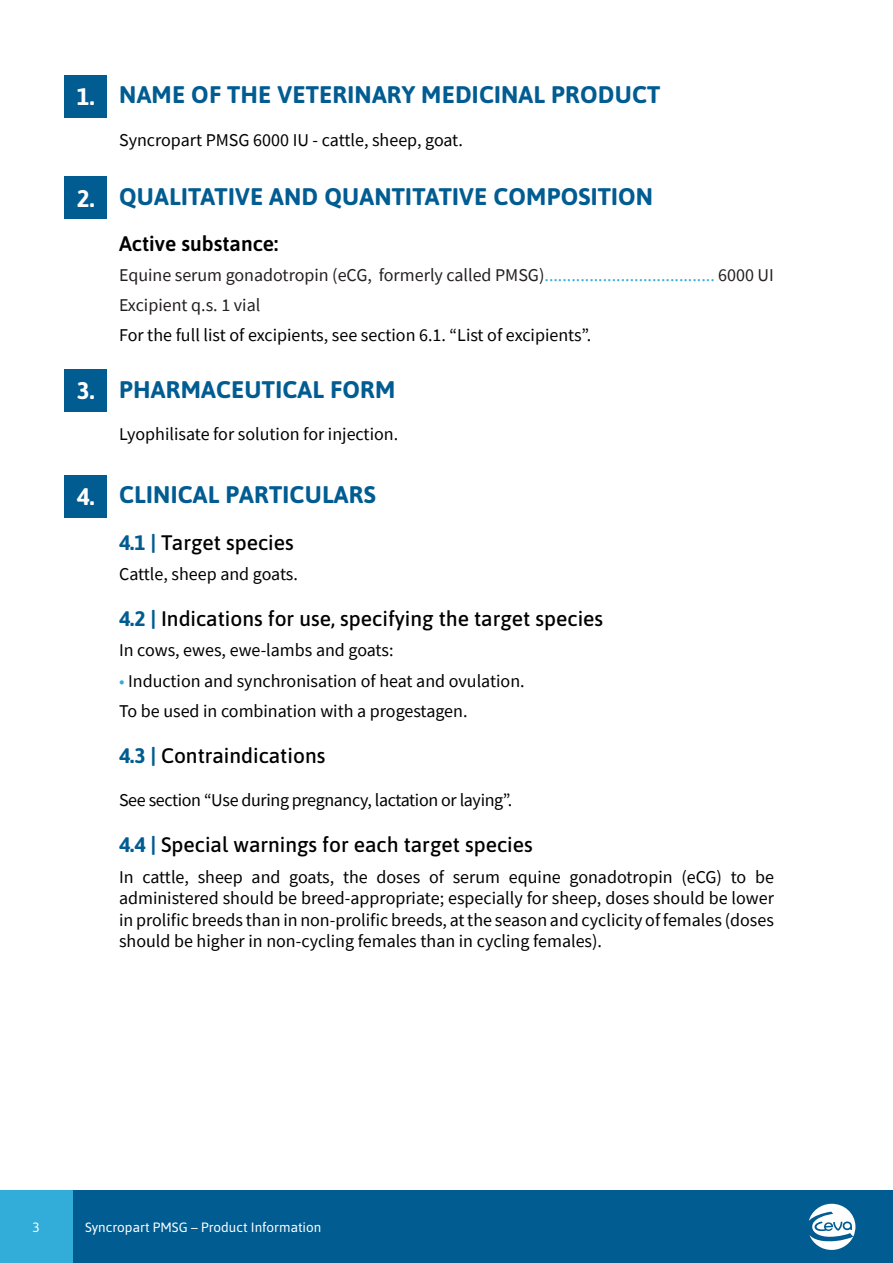
<style>
.page{position:relative;width:893px;height:1263px;background:#fff}
.page>*{position:absolute;margin:0;border:0;box-sizing:border-box;transform-origin:0 0}
.t1{font:700 24px "Asap";letter-spacing:.01em;color:#015c92}
.t2{font:700 24px "Asap";color:#fff}
.t3{font:500 21px "Asap";color:#000001}
.t4{font:600 21px "Asap";color:#000001}
.t5{font:18px/21.6px "Source Sans Pro";color:#000001}
.t6{font:18px/30.2px "Source Sans Pro";color:#231f20}
.t7{font:18px "Source Sans Pro";letter-spacing:-.02em;color:#000001}
.t8{font:13.5px "Asap";color:#fff}
.s1{color:#32add9}
.s2{font-weight:700;color:#015c92}
</style>
<div class="page">
<div style="left:0;top:1191px;width:893px;height:72px;background:#015c92"></div>
<div style="left:0;top:1191px;width:72px;height:72px;background:#32add9"></div>
<svg style="left:809px;top:1203px;width:47px;height:47px"></svg>
<div style="left:64px;top:369px;width:43px;height:43px;background:#015c92"></div>
<div style="left:64px;top:475px;width:43px;height:42px;background:#015c92"></div>
<div style="left:64px;top:75px;width:43px;height:42px;background:#015c92"></div>
<div style="left:64px;top:176px;width:43px;height:43px;background:#015c92"></div>
<h1 class="t2" style="left:77px;top:80px;width:19px">1.</h1>
<h1 class="t2" style="left:77px;top:181px;width:19px">2.</h1>
<h1 class="t2" style="left:77px;top:374px;width:19px">3.</h1>
<h1 class="t2" style="left:77px;top:480px;width:19px">4.</h1>
<h1 class="t1" style="left:119px;top:78px;width:543px">NAME OF THE VETERINARY MEDICINAL PRODUCT</h1>
<p class="t5" style="left:119px;top:129px;width:345px">Syncropart PMSG 6000 IU - cattle, sheep, goat.</p>
<h1 class="t1" style="left:119px;top:179px;width:535px">QUALITATIVE AND QUANTITATIVE COMPOSITION</h1>
<p class="t4" style="left:119px;top:229px;width:161px">Active substance:</p>
<p class="t6" style="left:119px;top:260px;width:656px">Equine serum gonadotropin (eCG, formerly called PMSG)<span class="s1">......................................</span> 6000 UI<br>Excipient q.s. 1 vial</p>
<p class="t5" style="left:119px;top:324px;width:474px">For the full list of excipients, see section 6.1. “List of excipients”.</p>
<h1 class="t1" style="left:119px;top:372px;width:278px">PHARMACEUTICAL FORM</h1>
<p class="t5" style="left:119px;top:423px;width:281px">Lyophilisate for solution for injection.</p>
<h1 class="t1" style="left:119px;top:478px;width:258px">CLINICAL PARTICULARS</h1>
<p class="t3" style="left:119px;top:528px;width:176px"><span class="s2">4.1 |</span> Target species</p>
<p class="t5" style="left:119px;top:563px;width:180px">Cattle, sheep and goats.</p>
<p class="t3" style="left:119px;top:604px;width:486px"><span class="s2">4.2 |</span> Indications for use, specifying the target species</p>
<p class="t5" style="left:119px;top:639px;width:276px">In cows, ewes, ewe-lambs and goats:</p>
<p class="t5" style="left:119px;top:665px;width:407px;line-height:30.2px"><span class="s1">•</span> Induction and synchronisation of heat and ovulation.<br>To be used in combination with a progestagen.</p>
<p class="t3" style="left:119px;top:741px;width:208px"><span class="s2">4.3 |</span> Contraindications</p>
<p class="t7" style="left:119px;top:788px;width:395px">See section “Use during pregnancy, lactation or laying”.</p>
<p class="t3" style="left:119px;top:830px;width:415px"><span class="s2">4.4 |</span> Special warnings for each target species</p>
<p class="t5" style="left:119px;top:866px;width:656px;text-align:justify">In cattle, sheep and goats, the doses of serum equine gonadotropin (eCG) to be administered should be breed-appropriate; especially for sheep, doses should be lower in prolific breeds than in non-prolific breeds, at the season and cyclicity of females (doses should be higher in non-cycling females than in cycling females).</p>
<p class="t8" style="left:33px;top:1217px;width:9px">3</p>
<p class="t8" style="left:85px;top:1218px;width:238px">Syncropart PMSG – Product Information</p>
</div>
